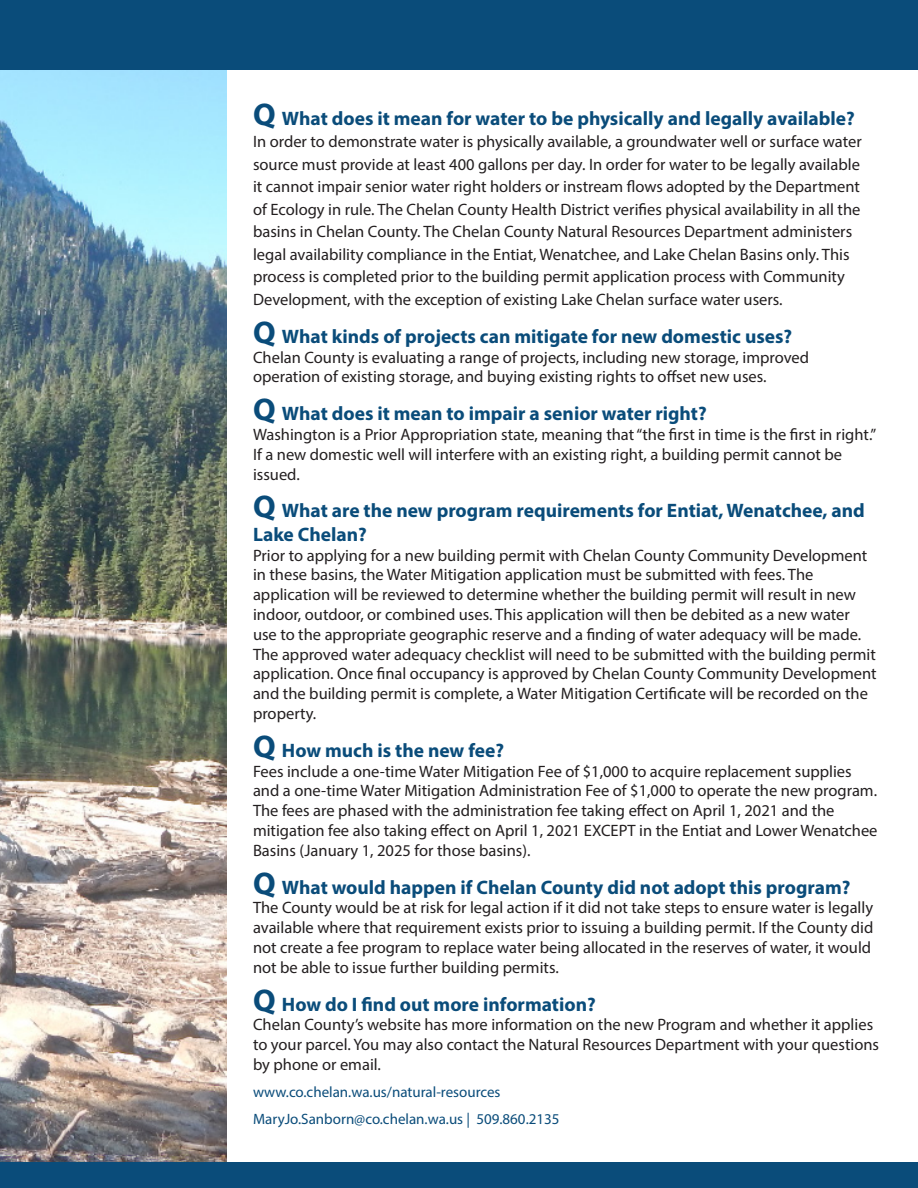
<style>
.page{position:relative;width:918px;height:1188px;background:#fff}
.page>*{position:absolute;margin:0;border:0;box-sizing:border-box;transform-origin:0 0}
.Question_Text{font:700 19.5px/23.4px "Myriad Pro";color:#0a4c7a}
.t1{font:16.5px/19.8px "Myriad Pro";color:#231f20}
.t2{font:15px "Myriad Pro";color:#0a4c7a}
.s1{font-size:31.5px}
</style>
<div class="page">
<img style="left:0;top:69px;width:227px;height:1093px">
<div style="left:0;top:0;width:918px;height:69px;background:#0a4c7a"></div>
<div style="left:0;top:1162px;width:918px;height:26px;background:#0a4c7a"></div>
<p class="Question_Text" style="left:253px;top:106px;width:603px"><span class="s1">Q</span> What does it mean for water to be physically and legally available?</p>
<p class="t1" style="left:253px;top:130px;width:610px;line-height:22.5px">In order to demonstrate water is physically available, a groundwater well or surface water source must provide at least 400 gallons per day. In order for water to be legally available it cannot impair senior water right holders or instream flows adopted by the Department of Ecology in rule. The Chelan County Health District verifies physical availability in all the basins in Chelan County. The Chelan County Natural Resources Department administers legal availability compliance in the Entiat, Wenatchee, and Lake Chelan Basins only. This process is completed prior to the building permit application process with Community Development, with the exception of existing Lake Chelan surface water users.</p>
<p class="Question_Text" style="left:253px;top:324px;width:541px"><span class="s1">Q</span> What kinds of projects can mitigate for new domestic uses?</p>
<p class="t1" style="left:253px;top:347px;width:558px">Chelan County is evaluating a range of projects, including new storage, improved operation of existing storage, and buying existing rights to offset new uses.</p>
<p class="Question_Text" style="left:253px;top:401px;width:455px"><span class="s1">Q</span> What does it mean to impair a senior water right?</p>
<p class="t1" style="left:253px;top:424px;width:625px">Washington is a Prior Appropriation state, meaning that “the first in time is the first in right.”<br>If a new domestic well will interfere with an existing right, a building permit cannot be issued.</p>
<p class="Question_Text" style="left:253px;top:498px;width:613px"><span class="s1">Q</span> What are the new program requirements for Entiat, Wenatchee, and<br>Lake Chelan?</p>
<p class="t1" style="left:253px;top:545px;width:625px">Prior to applying for a new building permit with Chelan County Community Development in these basins, the Water Mitigation application must be submitted with fees. The application will be reviewed to determine whether the building permit will result in new indoor, outdoor, or combined uses. This application will then be debited as a new water use to the appropriate geographic reserve and a finding of water adequacy will be made.<br>The approved water adequacy checklist will need to be submitted with the building permit application. Once final occupancy is approved by Chelan County Community Development and the building permit is complete, a Water Mitigation Certificate will be recorded on the property.</p>
<p class="Question_Text" style="left:253px;top:738px;width:253px"><span class="s1">Q</span> How much is the new fee?</p>
<p class="t1" style="left:253px;top:761px;width:626px">Fees include a one-time Water Mitigation Fee of $1,000 to acquire replacement supplies and a one-time Water Mitigation Administration Fee of $1,000 to operate the new program.<br>The fees are phased with the administration fee taking effect on April 1, 2021 and the mitigation fee also taking effect on April 1, 2021 EXCEPT in the Entiat and Lower Wenatchee Basins (January 1, 2025 for those basins).</p>
<p class="Question_Text" style="left:253px;top:875px;width:599px"><span class="s1">Q</span> What would happen if Chelan County did not adopt this program?</p>
<p class="t1" style="left:253px;top:898px;width:622px">The County would be at risk for legal action if it did not take steps to ensure water is legally available where that requirement exists prior to issuing a building permit. If the County did not create a fee program to replace water being allocated in the reserves of water, it would not be able to issue further building permits.</p>
<p class="Question_Text" style="left:253px;top:992px;width:344px"><span class="s1">Q</span> How do I find out more information?</p>
<p class="t1" style="left:253px;top:1015px;width:628px">Chelan County’s website has more information on the new Program and whether it applies to your parcel. You may also contact the Natural Resources Department with your questions by phone or email.</p>
<p class="t2" style="left:253px;top:1083px;width:249px">www.co.chelan.wa.us/natural-resources</p>
<p class="t2" style="left:253px;top:1110px;width:308px">MaryJo.Sanborn@co.chelan.wa.us | 509.860.2135</p>
</div>
